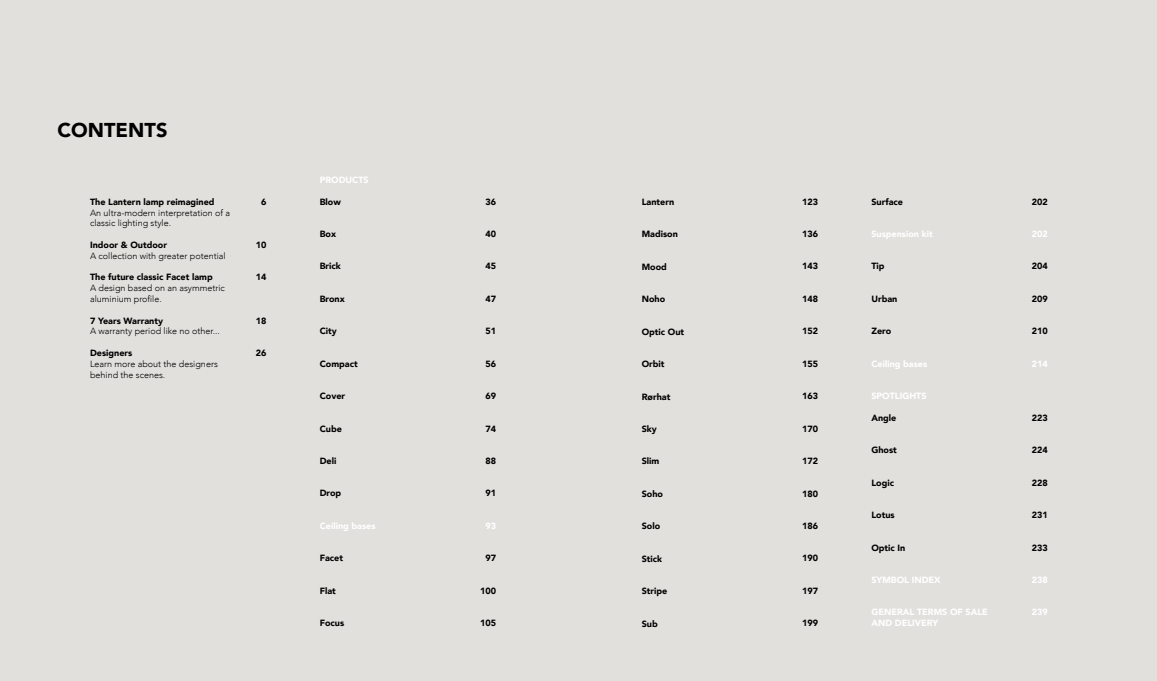
<style>
.page{position:relative;width:1157px;height:681px;background:#fff}
.page>*{position:absolute;margin:0;border:0;box-sizing:border-box;transform-origin:0 0}
.t1{font:900 20px "Avenir";color:#000}
.t2{font:300 9px/10.8px "Avenir";color:#000}
.t3{font:900 9px "Avenir";color:#000}
.t4{font:900 9px/10.8px "Avenir";color:#fff}
.s1{font-weight:900}
</style>
<div class="page">
<div style="left:0;top:0;width:1157px;height:680px;background:#e1e0dd"></div>
<p class="t1" style="left:57px;top:112px;width:111px">CONTENTS</p>
<p class="t2" style="left:90px;top:196px;width:142px"><span class="s1">The Lantern lamp reimagined<br></span>An ultra-modern interpretation of a classic lighting style.</p>
<p class="t2" style="left:90px;top:239px;width:137px"><span class="s1">Indoor &amp; Outdoor<br></span>A collection with greater potential</p>
<p class="t2" style="left:90px;top:272px;width:136px"><span class="s1">The future classic Facet lamp<br></span>A design based on an asymmetric aluminium profile.</p>
<p class="t2" style="left:90px;top:315px;width:131px"><span class="s1">7 Years Warranty<br></span>A warranty period like no other...</p>
<p class="t2" style="left:90px;top:347px;width:129px"><span class="s1">Designers<br></span>Learn more about the designers behind the scenes.</p>
<p class="t3" style="left:261px;top:194px;width:7px">6</p>
<p class="t3" style="left:256px;top:237px;width:12px">10</p>
<p class="t3" style="left:256px;top:269px;width:12px">14</p>
<p class="t3" style="left:256px;top:312px;width:12px">18</p>
<p class="t3" style="left:256px;top:345px;width:12px">26</p>
<p class="t4" style="left:320px;top:174px;width:50px">PRODUCTS</p>
<p class="t3" style="left:320px;top:194px;width:23px">Blow</p>
<p class="t3" style="left:320px;top:226px;width:18px">Box</p>
<p class="t3" style="left:320px;top:258px;width:23px">Brick</p>
<p class="t3" style="left:320px;top:291px;width:26px">Bronx</p>
<p class="t3" style="left:320px;top:323px;width:19px">City</p>
<p class="t3" style="left:320px;top:356px;width:39px">Compact</p>
<p class="t3" style="left:320px;top:388px;width:27px">Cover</p>
<p class="t3" style="left:320px;top:420px;width:24px">Cube</p>
<p class="t3" style="left:320px;top:453px;width:18px">Deli</p>
<p class="t3" style="left:320px;top:485px;width:23px">Drop</p>
<p class="t4" style="left:320px;top:520px;width:57px">Ceiling bases</p>
<p class="t3" style="left:320px;top:550px;width:25px">Facet</p>
<p class="t3" style="left:320px;top:582px;width:18px">Flat</p>
<p class="t3" style="left:320px;top:615px;width:26px">Focus</p>
<p class="t3" style="left:485px;top:194px;width:12px">36</p>
<p class="t3" style="left:485px;top:226px;width:12px">40</p>
<p class="t3" style="left:485px;top:258px;width:12px">45</p>
<p class="t3" style="left:485px;top:291px;width:12px">47</p>
<p class="t3" style="left:485px;top:323px;width:12px">51</p>
<p class="t3" style="left:485px;top:356px;width:12px">56</p>
<p class="t3" style="left:485px;top:388px;width:12px">69</p>
<p class="t3" style="left:485px;top:420px;width:12px">74</p>
<p class="t3" style="left:485px;top:453px;width:12px">88</p>
<p class="t3" style="left:485px;top:485px;width:12px">91</p>
<p class="t4" style="left:485px;top:520px;width:12px">93</p>
<p class="t3" style="left:485px;top:550px;width:12px">97</p>
<p class="t3" style="left:480px;top:582px;width:17px">100</p>
<p class="t3" style="left:480px;top:615px;width:17px">105</p>
<p class="t3" style="left:642px;top:194px;width:34px">Lantern</p>
<p class="t3" style="left:642px;top:226px;width:38px">Madison</p>
<p class="t3" style="left:642px;top:259px;width:27px">Mood</p>
<p class="t3" style="left:642px;top:291px;width:25px">Noho</p>
<p class="t3" style="left:642px;top:323px;width:44px">Optic Out</p>
<p class="t3" style="left:642px;top:356px;width:24px">Orbit</p>
<p class="t3" style="left:642px;top:388px;width:30px">Rørhat</p>
<p class="t3" style="left:642px;top:421px;width:17px">Sky</p>
<p class="t3" style="left:642px;top:453px;width:19px">Slim</p>
<p class="t3" style="left:642px;top:485px;width:23px">Soho</p>
<p class="t3" style="left:642px;top:518px;width:20px">Solo</p>
<p class="t3" style="left:642px;top:550px;width:22px">Stick</p>
<p class="t3" style="left:642px;top:583px;width:27px">Stripe</p>
<p class="t3" style="left:642px;top:615px;width:18px">Sub</p>
<p class="t3" style="left:802px;top:194px;width:17px">123</p>
<p class="t3" style="left:802px;top:226px;width:17px">136</p>
<p class="t3" style="left:802px;top:258px;width:17px">143</p>
<p class="t3" style="left:802px;top:291px;width:17px">148</p>
<p class="t3" style="left:802px;top:323px;width:17px">152</p>
<p class="t3" style="left:802px;top:356px;width:17px">155</p>
<p class="t3" style="left:802px;top:388px;width:17px">163</p>
<p class="t3" style="left:802px;top:420px;width:17px">170</p>
<p class="t3" style="left:802px;top:453px;width:17px">172</p>
<p class="t3" style="left:802px;top:485px;width:17px">180</p>
<p class="t3" style="left:802px;top:518px;width:17px">186</p>
<p class="t3" style="left:802px;top:550px;width:17px">190</p>
<p class="t3" style="left:802px;top:582px;width:17px">197</p>
<p class="t3" style="left:802px;top:615px;width:17px">199</p>
<p class="t3" style="left:871px;top:194px;width:33px">Surface</p>
<p class="t4" style="left:871px;top:228px;width:63px">Suspension kit</p>
<p class="t3" style="left:871px;top:258px;width:15px">Tip</p>
<p class="t3" style="left:871px;top:291px;width:28px">Urban</p>
<p class="t3" style="left:871px;top:323px;width:21px">Zero</p>
<p class="t4" style="left:871px;top:358px;width:57px">Ceiling bases</p>
<p class="t4" style="left:871px;top:390px;width:57px">SPOTLIGHTS</p>
<p class="t3" style="left:871px;top:410px;width:27px">Angle</p>
<p class="t3" style="left:871px;top:442px;width:27px">Ghost</p>
<p class="t3" style="left:871px;top:474px;width:24px">Logic</p>
<p class="t3" style="left:871px;top:507px;width:25px">Lotus</p>
<p class="t3" style="left:871px;top:539px;width:35px">Optic In</p>
<p class="t4" style="left:871px;top:574px;width:71px">SYMBOL INDEX</p>
<p class="t4" style="left:871px;top:606px;width:118px">GENERAL TERMS OF SALE<br>AND DELIVERY</p>
<p class="t3" style="left:1032px;top:194px;width:17px">202</p>
<p class="t4" style="left:1032px;top:228px;width:17px">202</p>
<p class="t3" style="left:1032px;top:258px;width:17px">204</p>
<p class="t3" style="left:1032px;top:291px;width:17px">209</p>
<p class="t3" style="left:1032px;top:323px;width:17px">210</p>
<p class="t4" style="left:1032px;top:358px;width:17px">214</p>
<p class="t3" style="left:1032px;top:410px;width:17px">223</p>
<p class="t3" style="left:1032px;top:442px;width:17px">224</p>
<p class="t3" style="left:1032px;top:474px;width:17px">228</p>
<p class="t3" style="left:1032px;top:507px;width:17px">231</p>
<p class="t3" style="left:1032px;top:539px;width:17px">233</p>
<p class="t4" style="left:1032px;top:574px;width:17px">238</p>
<p class="t4" style="left:1032px;top:606px;width:17px">239</p>
</div>
